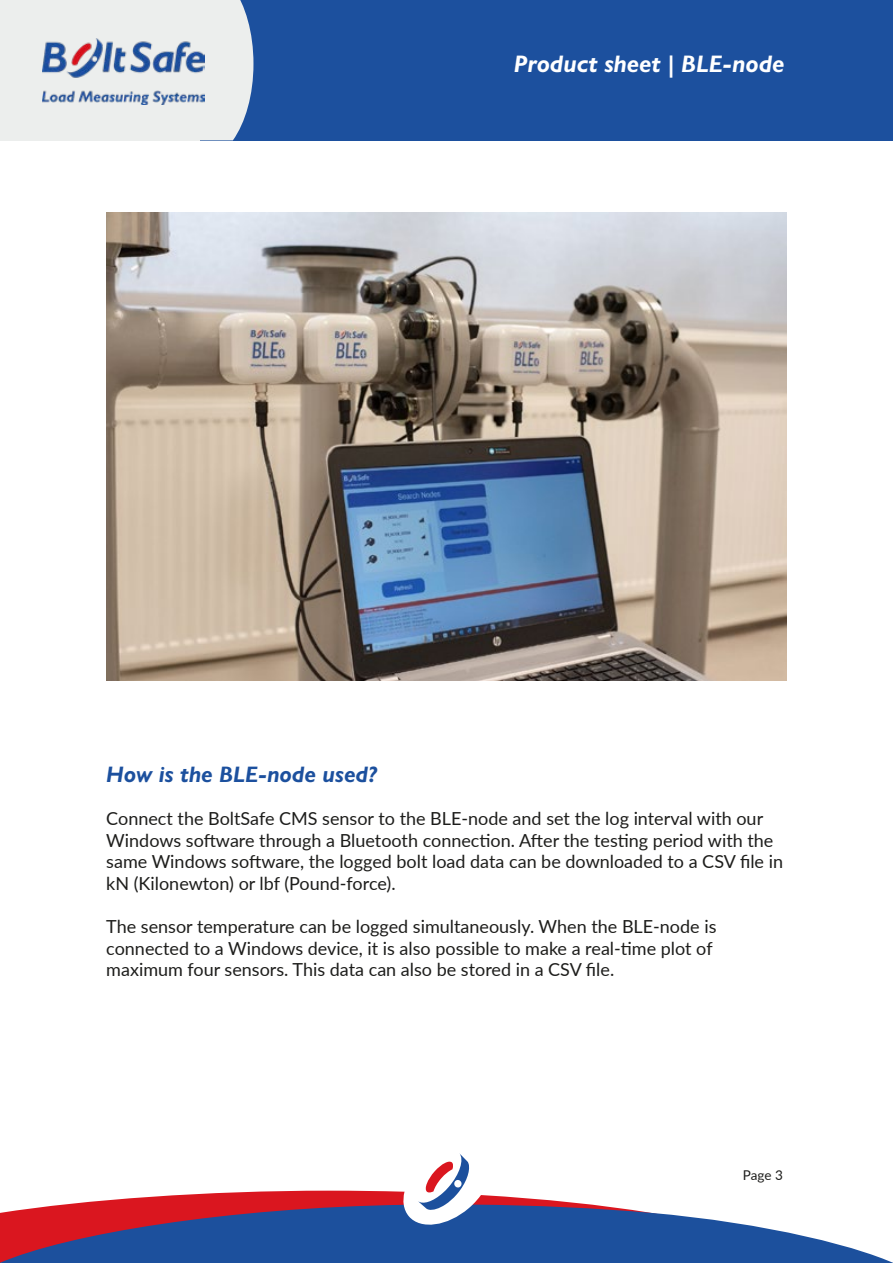
<style>
.page{position:relative;width:893px;height:1263px;background:#fff}
.page>*{position:absolute;margin:0;border:0;box-sizing:border-box;transform-origin:0 0}
.t1{font:italic 700 24px "Gill Sans Nova";color:#fff}
.t2{font:italic 700 22.5px "Gill Sans Nova";color:#1c509e}
.t3{font:18px/21.6px "Lato";color:#1d1d1b}
.t4{font:13.5px "Lato";color:#1d1d1b}
</style>
<div class="page">
<div style="left:0;top:0;width:203px;height:140px;background:#eceeed"></div>
<div style="left:200px;top:0;width:693px;height:140px;background:#1c509e"></div>
<svg style="left:200px;top:0;width:53px;height:140px;background:#d7dee5"></svg>
<img style="left:42px;top:38px;width:162px;height:67px">
<svg style="left:70px;top:1191px;width:515px;height:13px;fill:#da161f"></svg>
<svg style="left:0;top:1204px;width:893px;height:59px;background:#5a6097"></svg>
<svg style="left:403px;top:1153px;width:92px;height:77px"></svg>
<img style="left:106px;top:213px;width:681px;height:467px">
<h1 class="t1" style="left:514px;top:48px;width:272px">Product sheet | BLE-node</h1>
<p class="t2" style="left:106px;top:760px;width:272px">How is the BLE-node used?</p>
<p class="t3" style="left:106px;top:807px;width:678px">Connect the BoltSafe CMS sensor to the BLE-node and set the log interval with our Windows software through a Bluetooth connection. After the testing period with the same Windows software, the logged bolt load data can be downloaded to a CSV file in kN (Kilonewton) or lbf (Pound-force).</p>
<p class="t3" style="left:106px;top:915px;width:612px">The sensor temperature can be logged simultaneously. When the BLE-node is connected to a Windows device, it is also possible to make a real-time plot of maximum four sensors. This data can also be stored in a CSV file.</p>
<p class="t4" style="left:743px;top:1165px;width:41px">Page 3</p>
</div>
